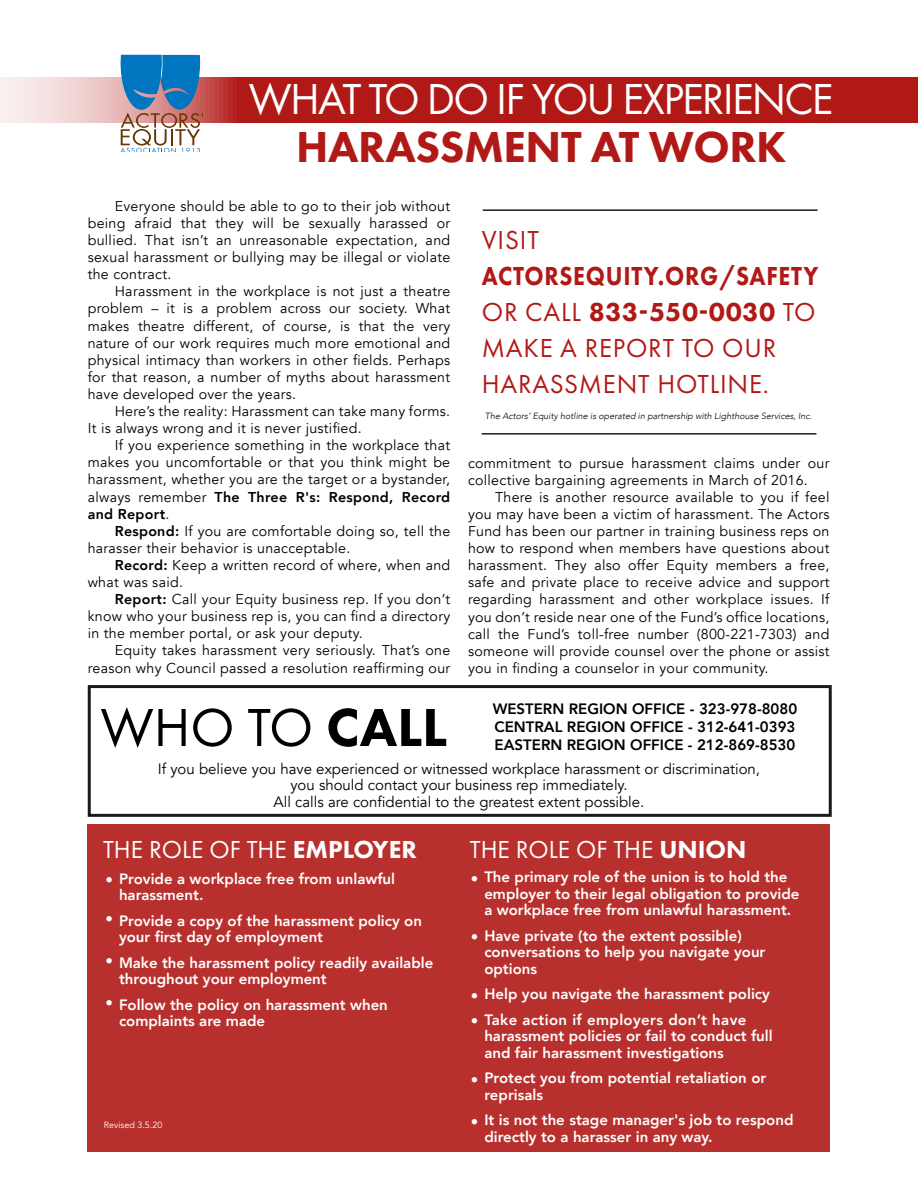
<style>
.page{position:relative;width:918px;height:1188px;background:#fff}
.page>*{position:absolute;margin:0;border:0;box-sizing:border-box;transform-origin:0 0}
.t1{font:55.5px "Futura PT";color:#000}
.t2{font:45px "Futura PT";letter-spacing:-.04em;color:#fff}
.t3{font:800 45px "Futura PT";letter-spacing:-.01em;color:#b11916}
.t4{font:27px/36px "Futura PT";letter-spacing:.03em;color:#b11916}
.t5{font:25.5px "Futura PT";color:#fff}
.t6{font:800 15px/16.5px "Avenir";color:#fff}
.t7{font:15px/16.5px "Avenir";color:#000;text-align:center}
.t8{font:800 15px/18px "Avenir";color:#000}
.t9{font:14.25px/17.1px "Avenir";letter-spacing:.02em;color:#000;text-align:justify}
.t10{font:italic 300 9px "Avenir";color:#000}
.t11{font:9px "Avenir";color:#fff}
.s1{font-weight:800}
</style>
<div class="page">
<hr style="left:483px;top:209px;width:335px;height:2px;background:#000">
<hr style="left:482px;top:433px;width:334px;height:2px;background:#000">
<div style="left:88px;top:824px;width:742px;height:328px;background:#b8302d"></div>
<svg style="left:0;top:77px;width:918px;height:45px;background:#ba3633"></svg>
<svg style="left:120px;top:55px;width:83px;height:97px"></svg>
<div style="left:88px;top:685px;width:744px;height:132px;border:3px solid #000"></div>
<h2 class="t2" style="left:249px;top:73px;width:586px">WHAT TO DO IF YOU EXPERIENCE</h2>
<h2 class="t3" style="left:296px;top:119px;width:492px">HARASSMENT AT WORK</h2>
<p class="t9" style="left:88px;top:198px;width:364px;text-indent:27px">Everyone should be able to go to their job without being afraid that they will be sexually harassed or bullied. That isn’t an unreasonable expectation, and sexual harassment or bullying may be illegal or violate the contract.</p>
<p class="t9" style="left:88px;top:283px;width:364px;text-indent:27px">Harassment in the workplace is not just a theatre problem – it is a problem across our society. What makes theatre different, of course, is that the very nature of our work requires much more emotional and physical intimacy than workers in other fields. Perhaps for that reason, a number of myths about harassment have developed over the years.</p>
<p class="t9" style="left:88px;top:403px;width:364px;text-indent:27px">Here’s the reality: Harassment can take many forms.<br>It is always wrong and it is never justified.</p>
<p class="t9" style="left:88px;top:437px;width:364px;text-indent:27px">If you experience something in the workplace that makes you uncomfortable or that you think might be harassment, whether you are the target or a bystander, always remember <span class="s1">The Three R's: Respond, Record and Report</span>.</p>
<p class="t9" style="left:88px;top:523px;width:364px;text-indent:27px"><span class="s1">Respond:</span> If you are comfortable doing so, tell the harasser their behavior is unacceptable.</p>
<p class="t9" style="left:88px;top:557px;width:364px;text-indent:27px"><span class="s1">Record:</span> Keep a written record of where, when and what was said.</p>
<p class="t9" style="left:88px;top:591px;width:364px;text-indent:27px"><span class="s1">Report:</span> Call your Equity business rep. If you don’t know who your business rep is, you can find a directory in the member portal, or ask your deputy.</p>
<p class="t9" style="left:88px;top:642px;width:364px;text-align:right">Equity takes harassment very seriously. That’s one reason why Council passed a resolution reaffirming our</p>
<h3 class="t4" style="left:482px;top:222px;width:59px">VISIT</h3>
<h3 class="t4" style="left:482px;top:258px;width:338px"><span class="s1">ACTORSEQUITY.ORG/SAFETY<br></span>OR CALL <span class="s1">833-550-0030</span> TO<br>MAKE A REPORT TO OUR<br>HARASSMENT HOTLINE.</h3>
<p class="t10" style="left:485px;top:411px;width:329px">The Actors’ Equity hotline is operated in partnership with Lighthouse Services, Inc.</p>
<p class="t9" style="left:468px;top:455px;width:363px">commitment to pursue harassment claims under our collective bargaining agreements in March of 2016.</p>
<p class="t9" style="left:468px;top:489px;width:363px;text-indent:27px">There is another resource available to you if feel you may have been a victim of harassment. The Actors Fund has been our partner in training business reps on how to respond when members have questions about harassment. They also offer Equity members a free, safe and private place to receive advice and support regarding harassment and other workplace issues. If you don’t reside near one of the Fund’s office locations, call the Fund’s toll-free number (800-221-7303) and someone will provide counsel over the phone or assist you in finding a counselor in your community.</p>
<p class="t8" style="left:493px;top:700px;width:306px">WESTERN REGION OFFICE - 323-978-8080<br>CENTRAL REGION OFFICE - 312-641-0393</p>
<h1 class="t1" style="left:101px;top:695px;width:348px">WHO TO <span class="s1">CALL</span></h1>
<p class="t8" style="left:495px;top:736px;width:302px">EASTERN REGION OFFICE - 212-869-8530</p>
<p class="t7" style="left:158px;top:761px;width:604px">If you believe you have experienced or witnessed workplace harassment or discrimination, you should contact your business rep immediately.<br>All calls are confidential to the greatest extent possible.</p>
<h3 class="t5" style="left:103px;top:835px;width:315px">THE ROLE OF THE <span class="s1">EMPLOYER</span></h3>
<h3 class="t5" style="left:470px;top:835px;width:278px">THE ROLE OF THE <span class="s1">UNION</span></h3>
<p class="t6" style="left:119px;top:870px;width:278px;text-indent:-14px">• Provide a workplace free from unlawful harassment.</p>
<p class="t6" style="left:119px;top:912px;width:305px">Provide a copy of the harassment policy on your first day of employment</p>
<p class="t6" style="left:119px;top:954px;width:316px">Make the harassment policy readily available throughout your employment</p>
<p class="t6" style="left:119px;top:996px;width:270px">Follow the policy on harassment when complaints are made</p>
<p class="t6" style="left:484px;top:869px;width:317px;text-indent:-14px">• The primary role of the union is to hold the employer to their legal obligation to provide a workplace free from unlawful harassment.</p>
<p class="t6" style="left:484px;top:928px;width:283px;text-indent:-14px">• Have private (to the extent possible) conversations to help you navigate your options</p>
<p class="t6" style="left:471px;top:986px;width:301px">• Help you navigate the harassment policy</p>
<p class="t6" style="left:484px;top:1012px;width:290px;text-indent:-14px">• Take action if employers don’t have harassment policies or fail to conduct full and fair harassment investigations</p>
<p class="t6" style="left:484px;top:1070px;width:283px;text-indent:-14px">• Protect you from potential retaliation or reprisals</p>
<p class="t6" style="left:484px;top:1112px;width:311px;text-indent:-14px">• It is not the stage manager's job to respond directly to a harasser in any way.</p>
<p class="t6" style="left:106px;top:910px;width:9px">•</p>
<p class="t6" style="left:106px;top:952px;width:9px">•</p>
<p class="t6" style="left:106px;top:994px;width:9px">•</p>
<p class="t11" style="left:104px;top:1119px;width:60px">Revised 3.5.20</p>
</div>
